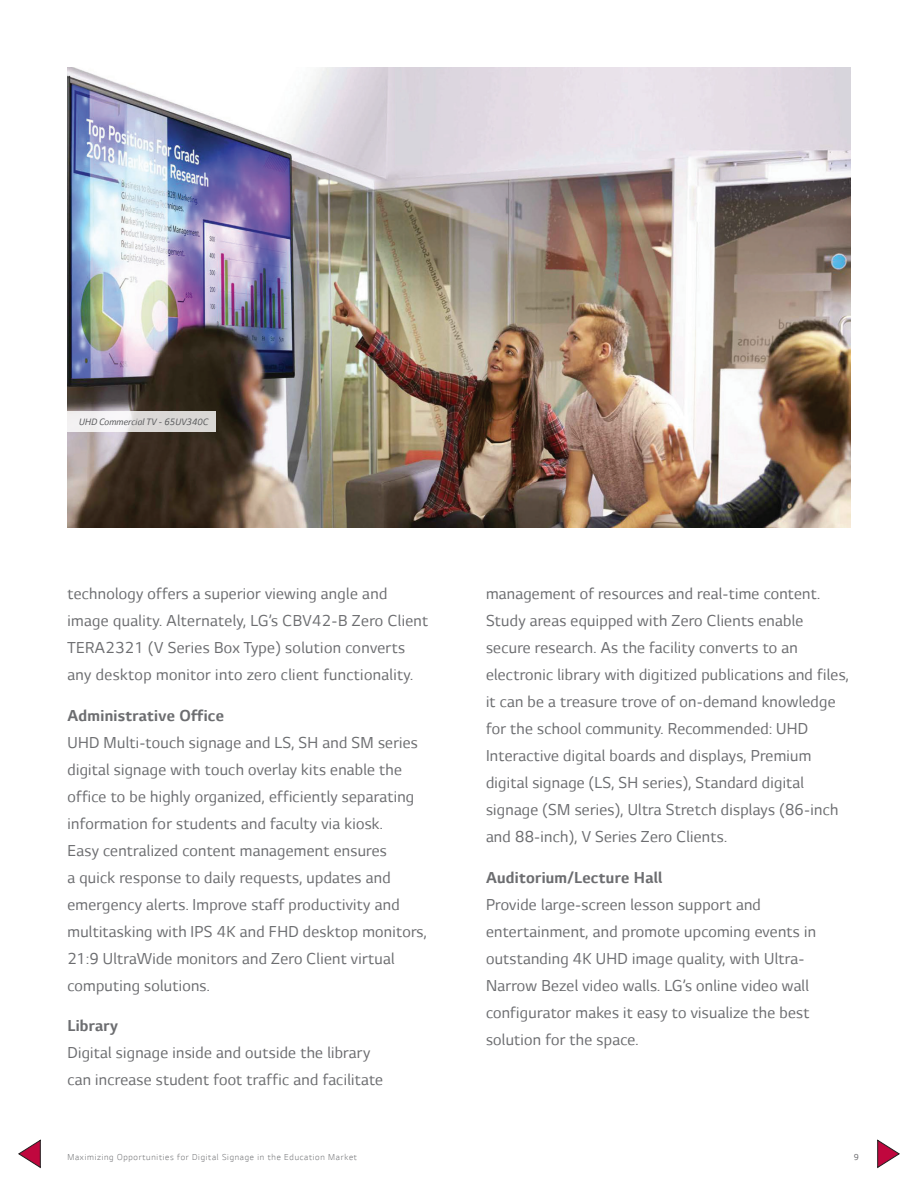
<style>
.page{position:relative;width:918px;height:1188px;background:#fff}
.page>*{position:absolute;margin:0;border:0;box-sizing:border-box;transform-origin:0 0}
.t1{font:18px/27px "LG Smart";letter-spacing:.015em;color:#6c6d70}
.t2{font:700 18px "LG Smart";letter-spacing:.015em;color:#6c6d70}
.t3{font:italic 10.5px "LG Smart";color:#57585a}
.t4{font:300 9.75px "LG Smart";letter-spacing:.075em;color:#6c6d70}
.t5{font:9.75px "LG Smart";color:#6c6d70}
</style>
<div class="page">
<img style="left:68px;top:68px;width:782px;height:460px">
<svg style="left:18px;top:1140px;width:23px;height:28px"></svg>
<svg style="left:877px;top:1140px;width:23px;height:28px"></svg>
<svg style="left:68px;top:411px;width:148px;height:21px;fill:#dcd9d7"></svg>
<p class="t3" style="left:79px;top:416px;width:131px">UHD Commercial TV - 65UV340C</p>
<p class="t1" style="left:68px;top:580px;width:362px">technology offers a superior viewing angle and image quality. Alternately, LG’s CBV42-B Zero Client TERA2321 (V Series Box Type) solution converts any desktop monitor into zero client functionality.</p>
<p class="t2" style="left:68px;top:705px;width:158px">Administrative Office</p>
<p class="t1" style="left:68px;top:729px;width:361px">UHD Multi-touch signage and LS, SH and SM series digital signage with touch overlay kits enable the office to be highly organized, efficiently separating information for students and faculty via kiosk.<br>Easy centralized content management ensures<br>a quick response to daily requests, updates and emergency alerts. Improve staff productivity and multitasking with IPS 4K and FHD desktop monitors, 21:9 UltraWide monitors and Zero Client virtual computing solutions.</p>
<p class="t2" style="left:68px;top:1016px;width:52px">Library</p>
<p class="t1" style="left:68px;top:1039px;width:317px">Digital signage inside and outside the library can increase student foot traffic and facilitate</p>
<p class="t1" style="left:486px;top:580px;width:364px">management of resources and real-time content.<br>Study areas equipped with Zero Clients enable secure research. As the facility converts to an electronic library with digitized publications and files, it can be a treasure trove of on-demand knowledge for the school community. Recommended: UHD Interactive digital boards and displays, Premium digital signage (LS, SH series), Standard digital signage (SM series), Ultra Stretch displays (86-inch and 88-inch), V Series Zero Clients.</p>
<p class="t2" style="left:486px;top:867px;width:178px">Auditorium/Lecture Hall</p>
<p class="t1" style="left:486px;top:891px;width:332px">Provide large-screen lesson support and entertainment, and promote upcoming events in outstanding 4K UHD image quality, with Ultra-Narrow Bezel video walls. LG’s online video wall configurator makes it easy to visualize the best solution for the space.</p>
<p class="t4" style="left:68px;top:1152px;width:291px">Maximizing Opportunities for Digital Signage in the Education Market</p>
<p class="t5" style="left:854px;top:1152px;width:7px">9</p>
</div>
